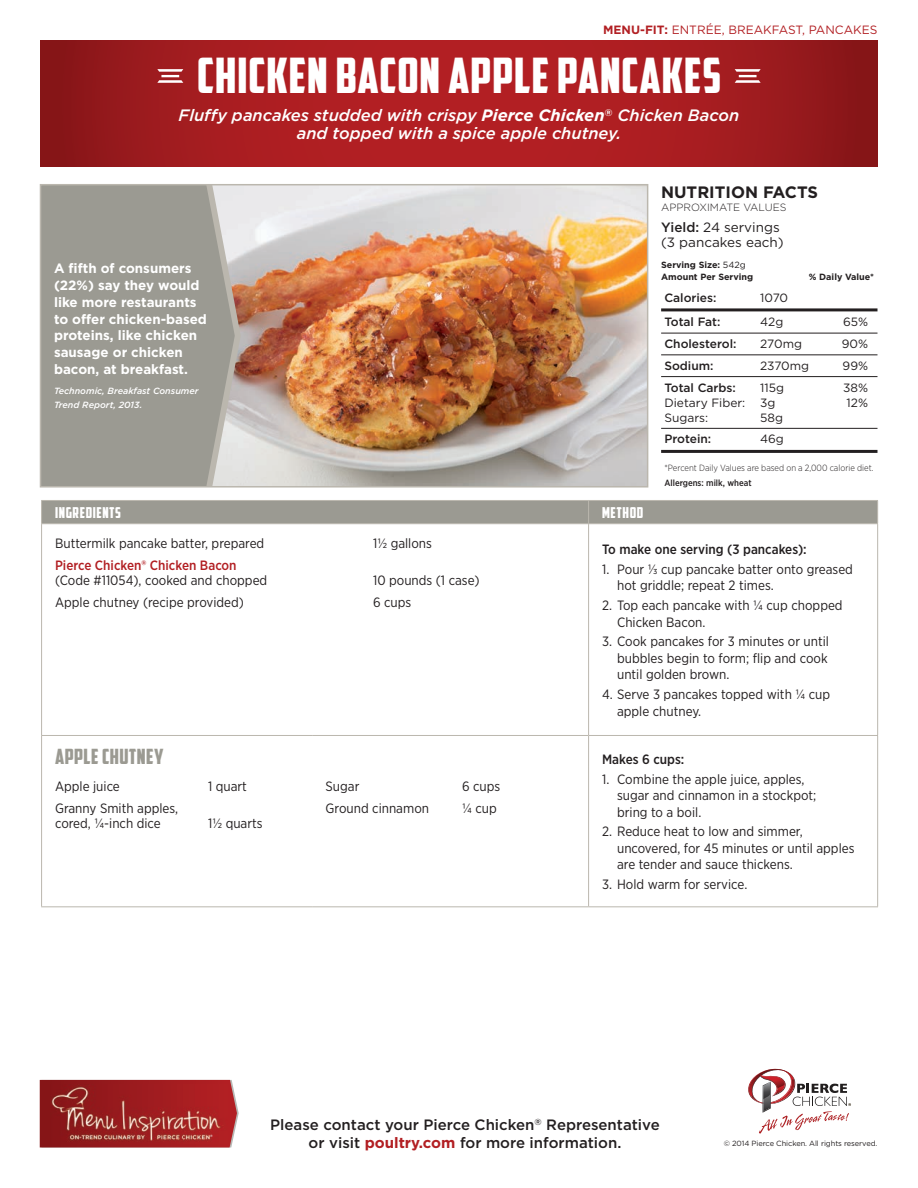
<style>
.page{position:relative;width:918px;height:1188px;background:#fff}
.page>*{position:absolute;margin:0;border:0;box-sizing:border-box;transform-origin:0 0}
.t1{font:48.75px "American Captain";letter-spacing:.02em;color:#fff}
.t2{font:21px "American Captain";letter-spacing:.02em;color:#9b9a92}
.t3{font:18.75px "American Captain";color:#fff;scale:4 1}
.t4{font:italic 500 16.5px/18px "Gotham";color:#fff;text-align:center}
.t5{font:700 16.5px "Gotham";color:#231f20}
.t6{font:500 15px/18px "Gotham";color:#231f20;text-align:center}
.t7{font:15px "American Captain";letter-spacing:.04em;color:#fff}
.t8{font:13.5px/16.5px "Gotham Narrow";color:#231f20}
.t9{font:700 13.5px/16.8px "Gotham";color:#fff}
.t10{font:500 13.5px "Gotham Narrow";color:#231f20}
.t11{font:13.5px/15px "Gotham";color:#231f20}
.t12{font:500 13.5px "Gotham Narrow";color:#b21f23}
.t13{font:12px "Gotham";color:#231f20}
.t14{font:500 12px "Gotham";color:#231f20}
.t15{font:12px "Gotham";color:#b21f23}
.t16{font:300 10.5px "Gotham";color:#231f20}
.t17{font:300 9px "Gotham Narrow";color:#231f20}
.t18{font:700 9px/12px "Gotham";color:#231f20}
.t19{font:italic 500 9px/13.5px "Gotham";color:#fff}
.t20{font:500 9px "Gotham Narrow";color:#231f20}
.t21{font:7.5px "Gotham";letter-spacing:-.01em;color:#231f20}
.t22{font:700 3.3px "Gotham";color:#fff}
.s1{font-weight:700}
.s2{font-weight:500}
.s3{font-weight:400}
.s4{font-weight:700;color:#b21f23}
</style>
<div class="page">
<svg style="left:748px;top:1068px;width:103px;height:66px"></svg>
<svg style="left:40px;top:1080px;width:199px;height:68px;background:#a53a3c"></svg>
<img style="left:50px;top:1084px;width:178px;height:59px">
<svg style="left:40px;top:40px;width:838px;height:126px;background:#a41c1f"></svg>
<hr style="left:41px;top:524px;width:1px;height:211px;background:#bbb7ae">
<hr style="left:588px;top:524px;width:1px;height:211px;background:#bbb7ae">
<hr style="left:877px;top:524px;width:1px;height:211px;background:#bbb7ae">
<hr style="left:41px;top:735px;width:271px;height:1px;background:#bbb7ae">
<hr style="left:41px;top:736px;width:1px;height:31px;background:#bbb7ae">
<hr style="left:312px;top:735px;width:277px;height:1px;background:#bbb7ae">
<hr style="left:589px;top:735px;width:289px;height:1px;background:#bbb7ae">
<hr style="left:588px;top:736px;width:1px;height:31px;background:#bbb7ae">
<hr style="left:877px;top:736px;width:1px;height:31px;background:#bbb7ae">
<hr style="left:41px;top:767px;width:1px;height:139px;background:#bbb7ae">
<hr style="left:588px;top:767px;width:1px;height:139px;background:#bbb7ae">
<hr style="left:877px;top:767px;width:1px;height:139px;background:#bbb7ae">
<svg style="left:41px;top:500px;width:837px;height:24px;background:#9d9c94"></svg>
<hr style="left:589px;top:906px;width:289px;height:1px;background:#bbb7ae">
<hr style="left:41px;top:906px;width:271px;height:1px;background:#bbb7ae">
<hr style="left:312px;top:906px;width:277px;height:1px;background:#bbb7ae">
<img style="left:241px;top:187px;width:404px;height:298px">
<svg style="left:235px;top:187px;width:6px;height:298px;background:#ccbdb9"></svg>
<svg style="left:43px;top:187px;width:192px;height:298px;background:#9f9d96"></svg>
<div style="left:40px;top:184px;width:608px;height:304px;border:2px solid #bbb7ae"></div>
<hr style="left:661px;top:308px;width:217px;height:3px;background:#231f20">
<hr style="left:661px;top:333px;width:217px;height:1px;background:#231f20">
<hr style="left:661px;top:355px;width:217px;height:1px;background:#231f20">
<hr style="left:661px;top:376px;width:217px;height:1px;background:#231f20">
<hr style="left:661px;top:428px;width:217px;height:1px;background:#231f20">
<hr style="left:661px;top:450px;width:217px;height:3px;background:#231f20">
<p class="t15" style="left:603px;top:23px;width:276px"><span class="s1">MENU-FIT:</span> ENTRÉE, BREAKFAST, PANCAKES</p>
<h3 class="t3" style="left:156px;top:65px;width:9px">Ξ</h3>
<h1 class="t1" style="left:197px;top:46px;width:526px">CHICKEN BACON APPLE PANCAKES</h1>
<h3 class="t3" style="left:733px;top:65px;width:9px">Ξ</h3>
<p class="t4" style="left:179px;top:106px;width:562px">Fluffy pancakes studded with crispy <span class="s1">Pierce Chicken</span><sup>®</sup> Chicken Bacon and topped with a spice apple chutney.</p>
<p class="t9" style="left:54px;top:260px;width:155px">A fifth of consumers (22%) say they would like more restaurants to offer chicken-based proteins, like chicken sausage or chicken bacon, at breakfast.</p>
<p class="t19" style="left:54px;top:384px;width:146px">Technomic, Breakfast Consumer<br>Trend Report, 2013.</p>
<p class="t5" style="left:661px;top:183px;width:158px">NUTRITION FACTS</p>
<p class="t16" style="left:661px;top:201px;width:127px">APPROXIMATE VALUES</p>
<p class="t11" style="left:661px;top:219px;width:124px"><span class="s2">Yield:</span> 24 servings (3 pancakes each)</p>
<p class="t18" style="left:661px;top:259px;width:94px">Serving Size: <span class="s3">542g<br></span>Amount Per Serving</p>
<p class="t18" style="left:809px;top:271px;width:67px">% Daily Value*</p>
<p class="t14" style="left:664px;top:291px;width:54px">Calories:</p>
<p class="t13" style="left:760px;top:291px;width:30px">1070</p>
<p class="t14" style="left:664px;top:315px;width:58px">Total Fat:</p>
<p class="t13" style="left:760px;top:316px;width:25px">42g</p>
<p class="t13" style="left:843px;top:316px;width:27px">65%</p>
<p class="t14" style="left:664px;top:337px;width:74px">Cholesterol:</p>
<p class="t13" style="left:760px;top:337px;width:43px">270mg</p>
<p class="t13" style="left:842px;top:337px;width:28px">90%</p>
<p class="t14" style="left:664px;top:359px;width:51px">Sodium:</p>
<p class="t13" style="left:760px;top:359px;width:51px">2370mg</p>
<p class="t13" style="left:843px;top:359px;width:27px">99%</p>
<p class="t14" style="left:664px;top:381px;width:73px">Total Carbs:</p>
<p class="t13" style="left:760px;top:381px;width:25px">115g</p>
<p class="t13" style="left:843px;top:381px;width:26px">38%</p>
<p class="t13" style="left:664px;top:396px;width:113px">Dietary Fiber: 3g</p>
<p class="t13" style="left:847px;top:396px;width:23px">12%</p>
<p class="t13" style="left:664px;top:411px;width:45px">Sugars:</p>
<p class="t13" style="left:760px;top:411px;width:24px">58g</p>
<p class="t14" style="left:664px;top:432px;width:48px">Protein:</p>
<p class="t13" style="left:760px;top:433px;width:25px">46g</p>
<p class="t17" style="left:664px;top:463px;width:211px">*Percent Daily Values are based on a 2,000 calorie diet.</p>
<p class="t20" style="left:664px;top:477px;width:89px">Allergens: milk, wheat</p>
<p class="t7" style="left:55px;top:503px;width:67px">INGREDIENTS</p>
<p class="t7" style="left:602px;top:503px;width:43px">METHOD</p>
<p class="t8" style="left:55px;top:535px;width:211px">Buttermilk pancake batter, prepared</p>
<p class="t8" style="left:373px;top:535px;width:60px">1½ gallons</p>
<p class="t12" style="left:55px;top:556px;width:183px">Pierce Chicken® Chicken Bacon</p>
<p class="t8" style="left:55px;top:572px;width:214px">(Code #11054), cooked and chopped</p>
<p class="t8" style="left:373px;top:572px;width:108px">10 pounds (1 case)</p>
<p class="t8" style="left:55px;top:593px;width:190px">Apple chutney (recipe provided)</p>
<p class="t8" style="left:373px;top:593px;width:40px">6 cups</p>
<p class="t10" style="left:602px;top:541px;width:206px">To make one serving (3 pancakes):</p>
<p class="t8" style="left:617px;top:561px;width:237px;text-indent:-15px">1. Pour ⅓ cup pancake batter onto greased hot griddle; repeat 2 times.</p>
<p class="t8" style="left:617px;top:597px;width:227px;text-indent:-15px">2. Top each pancake with ¼ cup chopped<br>Chicken Bacon.</p>
<p class="t8" style="left:617px;top:633px;width:213px;text-align:justify;text-indent:-15px">3. Cook pancakes for 3 minutes or until bubbles begin to form; flip and cook until golden brown.</p>
<p class="t8" style="left:617px;top:686px;width:215px;text-indent:-15px">4. Serve 3 pancakes topped with ¼ cup apple chutney.</p>
<h2 class="t2" style="left:55px;top:744px;width:110px">APPLE CHUTNEY</h2>
<p class="t10" style="left:602px;top:751px;width:84px">Makes 6 cups:</p>
<p class="t8" style="left:617px;top:770px;width:201px;text-indent:-15px">1. Combine the apple juice, apples, sugar and cinnamon in a stockpot; bring to a boil.</p>
<p class="t8" style="left:617px;top:823px;width:239px;text-indent:-15px">2. Reduce heat to low and simmer, uncovered, for 45 minutes or until apples are tender and sauce thickens.</p>
<p class="t8" style="left:602px;top:876px;width:147px">3. Hold warm for service.</p>
<p class="t8" style="left:55px;top:778px;width:66px">Apple juice</p>
<p class="t8" style="left:208px;top:778px;width:40px">1 quart</p>
<p class="t8" style="left:55px;top:800px;width:125px;line-height:15px">Granny Smith apples, cored, ¼-inch dice</p>
<p class="t8" style="left:326px;top:778px;width:35px">Sugar</p>
<p class="t8" style="left:462px;top:778px;width:40px">6 cups</p>
<p class="t8" style="left:326px;top:800px;width:105px">Ground cinnamon</p>
<p class="t8" style="left:462px;top:800px;width:36px">¼ cup</p>
<p class="t8" style="left:208px;top:815px;width:56px">1½ quarts</p>
<p class="t22" style="left:210px;top:1134px;width:4px">®</p>
<p class="t6" style="left:270px;top:1115px;width:391px">Please contact your Pierce Chicken<sup>®</sup> Representative or visit <span class="s4">poultry.com</span> for more information.</p>
<p class="t21" style="left:724px;top:1139px;width:155px">© 2014 Pierce Chicken. All rights reserved.</p>
</div>
